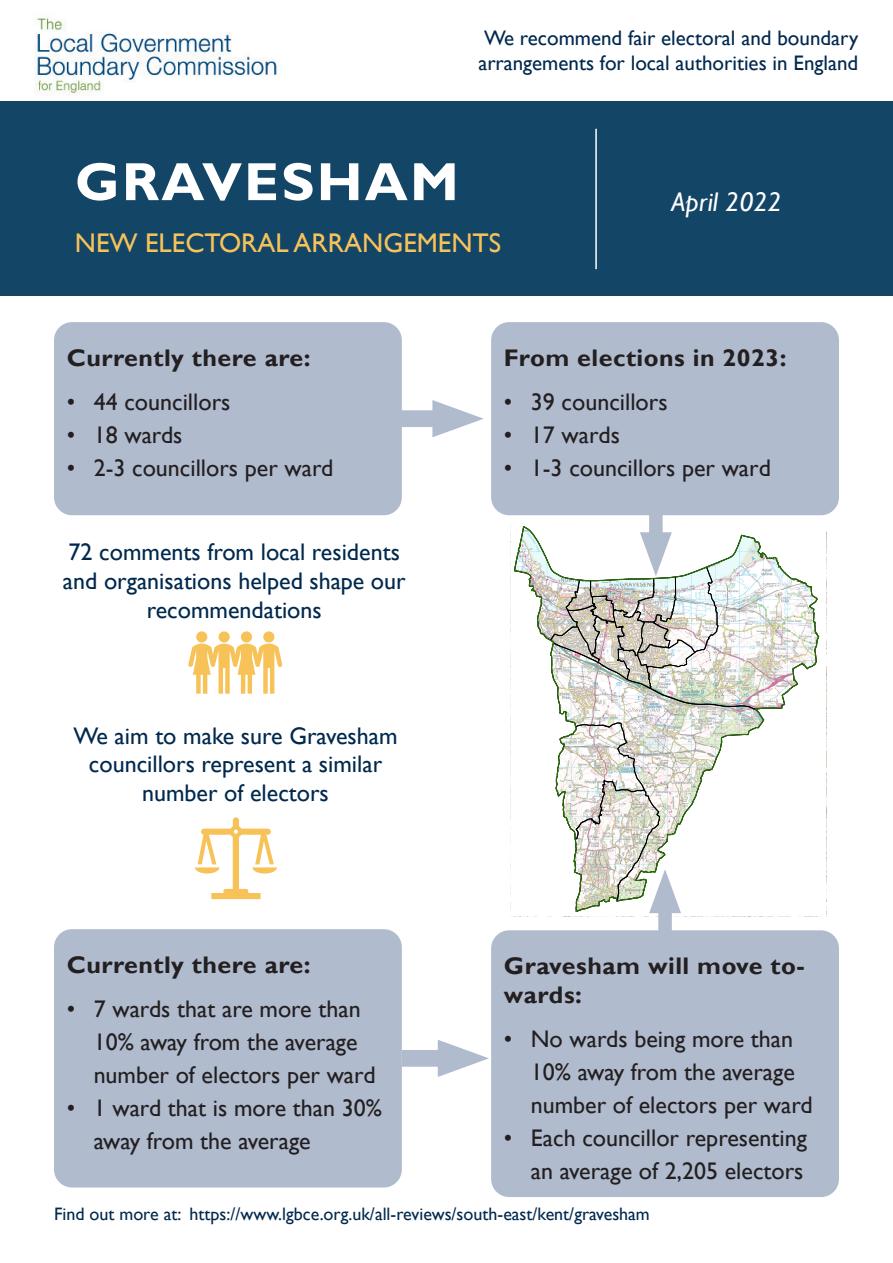
<style>
.page{position:relative;width:893px;height:1263px;background:#fff}
.page>*{position:absolute;margin:0;border:0;box-sizing:border-box;transform-origin:0 0}
.t1{font:700 54px "Gill Sans";letter-spacing:.04em;color:#fff}
.t2{font:27px "Gill Sans";color:#f7c359}
.t3{font:italic 27px "Gill Sans";color:#fff}
.t4{font:24px/33px "Gill Sans";color:#231f20}
.t5{font:24px/28.8px "Gill Sans";color:#00294e;text-align:center}
.t6{font:700 24px/28.8px "Gill Sans";letter-spacing:.02em;color:#231f20;scale:1.04 1}
.t7{font:21px/25.2px "Gill Sans";color:#00294e}
.t8{font:18px "Gill Sans";color:#00294e}
</style>
<div class="page">
<div style="left:54px;top:929px;width:348px;height:258px;background:#b0bbce;border-radius:18px"></div>
<div style="left:54px;top:322px;width:348px;height:193px;background:#b0bbce;border-radius:18px"></div>
<div style="left:491px;top:322px;width:348px;height:193px;background:#b0bbce;border-radius:18px"></div>
<img style="left:29px;top:17px;width:257px;height:85px">
<div style="left:0;top:102px;width:893px;height:194px;background:#134567"></div>
<hr style="left:595px;top:129px;width:2px;height:140px;background:#fff">
<div style="left:649px;top:513px;width:14px;height:37px;background:#b0bbce"></div>
<svg style="left:195px;top:817px;width:82px;height:82px"></svg>
<div style="left:263px;top:631px;width:11px;height:11px;background:#f7c359;border-radius:50%"></div>
<div style="left:196px;top:631px;width:11px;height:11px;background:#f7c359;border-radius:50%"></div>
<div style="left:241px;top:631px;width:11px;height:11px;background:#f7c359;border-radius:50%"></div>
<div style="left:219px;top:631px;width:11px;height:11px;background:#f7c359;border-radius:50%"></div>
<svg style="left:188px;top:644px;width:94px;height:50px"></svg>
<div style="left:396px;top:410px;width:57px;height:17px;background:#b0bbce"></div>
<svg style="left:432px;top:400px;width:52px;height:37px"></svg>
<div style="left:402px;top:1050px;width:57px;height:17px;background:#b0bbce"></div>
<svg style="left:438px;top:1040px;width:51px;height:37px"></svg>
<div style="left:491px;top:930px;width:348px;height:267px;background:#b0bbce;border-radius:18px"></div>
<div style="left:658px;top:895px;width:14px;height:38px;background:#b0bbce"></div>
<img style="left:514px;top:525px;width:306px;height:388px">
<p class="t7" style="left:478px;top:25px;width:381px">We recommend fair electoral and boundary arrangements for local authorities in England</p>
<p class="t1" style="left:75px;top:149px;width:385px">GRAVESHAM</p>
<p class="t3" style="left:671px;top:186px;width:112px">April 2022</p>
<p class="t2" style="left:75px;top:227px;width:428px">NEW ELECTORAL ARRANGEMENTS</p>
<p class="t6" style="left:67px;top:344px;width:236px">Currently there are:</p>
<p class="t4" style="left:67px;top:385px;width:165px">• 44 councillors</p>
<p class="t4" style="left:67px;top:418px;width:117px">• 18 wards</p>
<p class="t4" style="left:67px;top:451px;width:268px">• 2-3 councillors per ward</p>
<p class="t5" style="left:63px;top:538px;width:344px">72 comments from local residents and organisations helped shape our recommendations</p>
<p class="t5" style="left:74px;top:721px;width:325px">We aim to make sure Gravesham councillors represent a similar number of electors</p>
<p class="t6" style="left:67px;top:951px;width:236px">Currently there are:</p>
<p class="t4" style="left:94px;top:992px;width:283px;text-indent:-27px">• 7 wards that are more than<br>10% away from the average number of electors per ward</p>
<p class="t4" style="left:94px;top:1091px;width:290px;text-indent:-27px">• 1 ward that is more than 30% away from the average</p>
<p class="t6" style="left:504px;top:344px;width:273px">From elections in 2023:</p>
<p class="t4" style="left:504px;top:385px;width:165px">• 39 councillors</p>
<p class="t4" style="left:504px;top:418px;width:118px">• 17 wards</p>
<p class="t4" style="left:504px;top:451px;width:269px">• 1-3 councillors per ward</p>
<p class="t6" style="left:504px;top:952px;width:291px">Gravesham will move to&shy;wards:</p>
<p class="t4" style="left:531px;top:1022px;width:283px;text-indent:-27px">• No wards being more than<br>10% away from the average number of electors per ward</p>
<p class="t4" style="left:504px;top:1121px;width:305px;text-align:right">• Each councillor representing an average of 2,205 electors</p>
<p class="t8" style="left:54px;top:1204px;width:597px">Find out more at: https://www.lgbce.org.uk/all-reviews/south-east/kent/gravesham</p>
</div>
